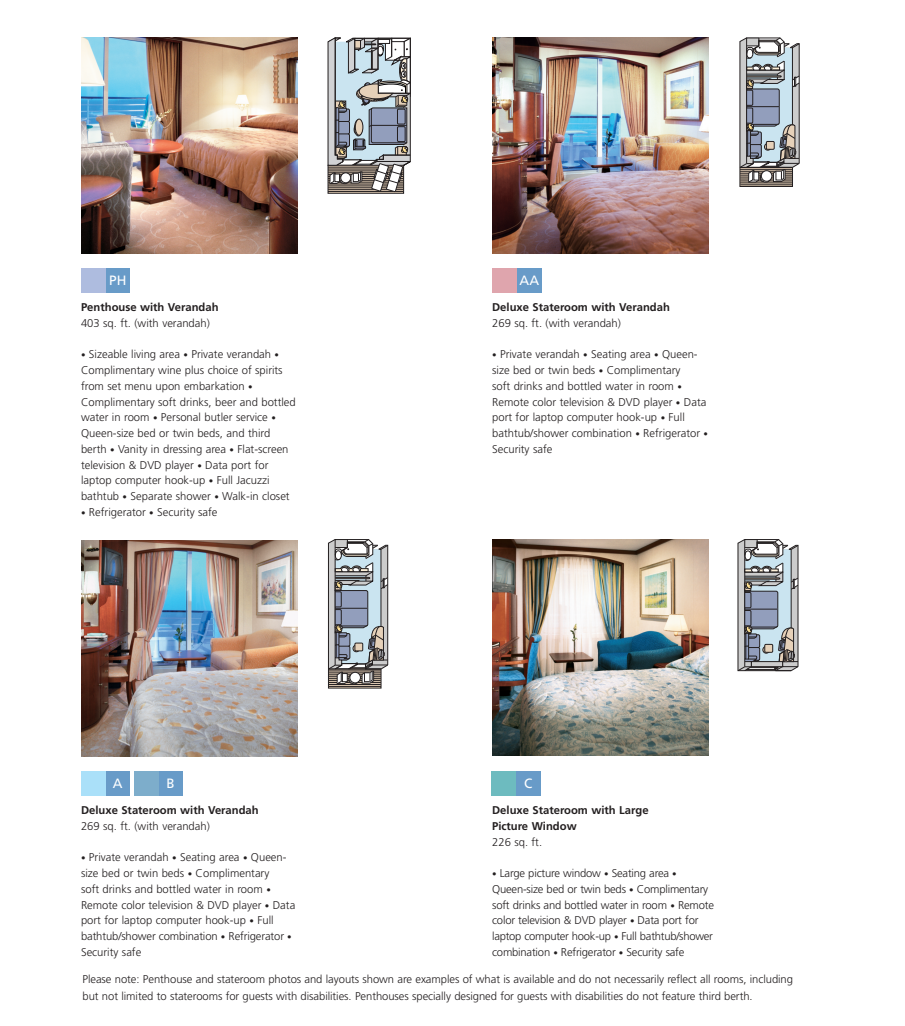
<style>
.page{position:relative;width:905px;height:1026px;background:#fff}
.page>*{position:absolute;margin:0;border:0;box-sizing:border-box;transform-origin:0 0}
.t1{font:13.5px "Frutiger";color:#fff}
.t2{font:300 11.25px/15.8px "Frutiger";color:#231f20}
.t3{font:700 11.25px/15.8px "Frutiger";color:#231f20}
.s1{font-size:9px}
</style>
<div class="page">
<img style="left:81px;top:38px;width:216px;height:216px">
<img style="left:492px;top:38px;width:216px;height:216px">
<img style="left:81px;top:540px;width:216px;height:216px">
<img style="left:492px;top:539px;width:216px;height:216px">
<svg style="left:327px;top:38px;width:83px;height:154px;background:#9ea4a9"></svg>
<svg style="left:739px;top:38px;width:60px;height:149px;background:#9fa4aa"></svg>
<svg style="left:328px;top:539px;width:60px;height:149px;background:#9a9ea4"></svg>
<svg style="left:737px;top:539px;width:61px;height:132px;background:#9ca3aa"></svg>
<div style="left:751px;top:662px;width:31px;height:5px;background:#ccc"></div>
<div style="left:751px;top:661px;width:31px;height:6px;border:1px solid #231f20"></div>
<div style="left:517px;top:268px;width:24px;height:24px;background:#689bc8"></div>
<div style="left:492px;top:268px;width:25px;height:24px;background:#dfa5ad"></div>
<div style="left:106px;top:771px;width:24px;height:25px;background:#689bc8"></div>
<div style="left:81px;top:771px;width:25px;height:25px;background:#aae0f9"></div>
<div style="left:158px;top:771px;width:25px;height:25px;background:#689bc8"></div>
<div style="left:134px;top:771px;width:24px;height:25px;background:#7dadcb"></div>
<div style="left:516px;top:771px;width:24px;height:25px;background:#689bc8"></div>
<div style="left:491px;top:771px;width:25px;height:25px;background:#6dbbbf"></div>
<div style="left:106px;top:268px;width:24px;height:25px;background:#689bc8"></div>
<div style="left:81px;top:268px;width:25px;height:25px;background:#aebcdf"></div>
<p class="t1" style="left:109px;top:275px;width:19px">PH</p>
<p class="t3" style="left:81px;top:300px;width:139px">Penthouse with Verandah</p>
<p class="t2" style="left:81px;top:316px;width:130px">403 sq. ft. (with verandah)</p>
<p class="t2" style="left:81px;top:348px;width:216px"><span class="s1">•</span> Sizeable living area <span class="s1">•</span> Private verandah <span class="s1">• </span>Complimentary wine plus choice of spirits from set menu upon embarkation <span class="s1">• </span>Complimentary soft drinks, beer and bottled water in room <span class="s1">•</span> Personal butler service <span class="s1">• </span>Queen-size bed or twin beds, and third berth <span class="s1">•</span> Vanity in dressing area <span class="s1">•</span> Flat-screen television &amp; DVD player <span class="s1">•</span> Data port for laptop computer hook-up <span class="s1">•</span> Full Jacuzzi bathtub <span class="s1">•</span> Separate shower <span class="s1">•</span> Walk-in closet</p>
<p class="t2" style="left:81px;top:505px;width:138px"><span class="s1">•</span> Refrigerator <span class="s1">•</span> Security safe</p>
<p class="t1" style="left:519px;top:275px;width:21px">AA</p>
<p class="t3" style="left:492px;top:300px;width:179px">Deluxe Stateroom with Verandah</p>
<p class="t2" style="left:492px;top:316px;width:130px">269 sq. ft. (with verandah)</p>
<p class="t2" style="left:492px;top:348px;width:217px"><span class="s1">•</span> Private verandah <span class="s1">•</span> Seating area <span class="s1">•</span> Queen&shy;size bed or twin beds <span class="s1">•</span> Complimentary<br>soft drinks and bottled water in room <span class="s1">• </span>Remote color television &amp; DVD player <span class="s1">•</span> Data port for laptop computer hook-up <span class="s1">•</span> Full bathtub/shower combination <span class="s1">•</span> Refrigerator <span class="s1">• </span>Security safe</p>
<p class="t1" style="left:113px;top:778px;width:11px">A</p>
<p class="t1" style="left:166px;top:778px;width:10px">B</p>
<p class="t1" style="left:524px;top:778px;width:10px">C</p>
<p class="t3" style="left:492px;top:803px;width:158px">Deluxe Stateroom with Large<br>Picture Window</p>
<p class="t2" style="left:492px;top:835px;width:52px">226 sq. ft.</p>
<p class="t2" style="left:492px;top:866px;width:223px"><span class="s1">•</span> Large picture window <span class="s1">•</span> Seating area <span class="s1">• </span>Queen-size bed or twin beds <span class="s1">•</span> Complimentary soft drinks and bottled water in room <span class="s1">•</span> Remote color television &amp; DVD player <span class="s1">•</span> Data port for laptop computer hook-up <span class="s1">•</span> Full bathtub/shower combination <span class="s1">•</span> Refrigerator <span class="s1">•</span> Security safe</p>
<p class="t2" style="left:82px;top:972px;width:712px;line-height:16.5px">Please note: Penthouse and stateroom photos and layouts shown are examples of what is available and do not necessarily reflect all rooms, including but not limited to staterooms for guests with disabilities. Penthouses specially designed for guests with disabilities do not feature third berth.</p>
<p class="t3" style="left:81px;top:803px;width:179px">Deluxe Stateroom with Verandah</p>
<p class="t2" style="left:81px;top:819px;width:130px">269 sq. ft. (with verandah)</p>
<p class="t2" style="left:81px;top:850px;width:216px"><span class="s1">•</span> Private verandah <span class="s1">•</span> Seating area <span class="s1">•</span> Queen&shy;size bed or twin beds <span class="s1">•</span> Complimentary<br>soft drinks and bottled water in room <span class="s1">• </span>Remote color television &amp; DVD player <span class="s1">•</span> Data port for laptop computer hook-up <span class="s1">•</span> Full bathtub/shower combination <span class="s1">•</span> Refrigerator <span class="s1">• </span>Security safe</p>
</div>
